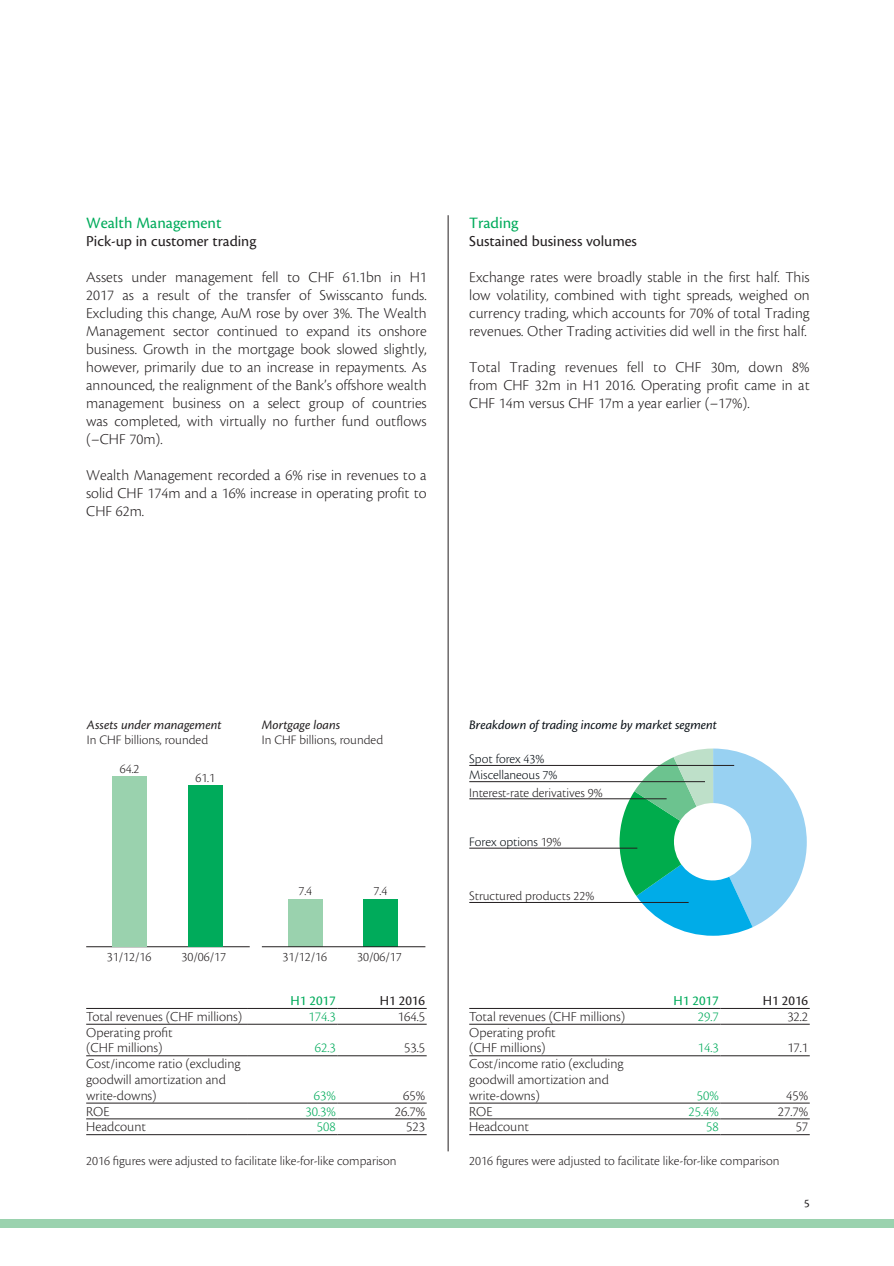
<style>
.page{position:relative;width:894px;height:1266px;background:#fff}
.page>*{position:absolute;margin:0;border:0;box-sizing:border-box;transform-origin:0 0}
.t1{font:16.5px "Cronos Pro";color:#00ab5b}
.t2{font:300 15.75px/18px "Cronos Pro";color:#231f20;text-align:justify}
.t3{font:15.75px "Cronos Pro";color:#231f20}
.t4{font:300 14.25px/15.8px "Cronos Pro";color:#231f20}
.t5{font:300 14.25px "Cronos Pro";color:#00ab5b}
.t6{font:14.25px "Cronos Pro";color:#00ab5b}
.t7{font:14.25px "Cronos Pro";color:#231f20}
.t8{font:300 13.5px/28.5px "Cronos Pro";color:#231f20}
.t9{font:300 13.5px "Cronos Pro";color:#080f15}
.t10{font:italic 13.5px "Cronos Pro";color:#080f15}
.t11{font:italic 13.5px "Cronos Pro";color:#231f20}
.t12{font:12px "Cronos Pro";color:#231f20}
.s1{color:#231f20}
</style>
<div class="page">
<div style="left:0;top:1219px;width:893px;height:8px;background:#9ad2ae"></div>
<hr style="left:86px;top:946px;width:163px;height:1px;background:#231f20">
<div style="left:113px;top:776px;width:34px;height:170px;background:#9ad2ae"></div>
<div style="left:288px;top:899px;width:34px;height:47px;background:#9ad2ae"></div>
<div style="left:188px;top:785px;width:34px;height:161px;background:#00ab5b"></div>
<div style="left:363px;top:899px;width:34px;height:47px;background:#00ab5b"></div>
<hr style="left:262px;top:946px;width:163px;height:1px;background:#231f20">
<svg style="left:619px;top:748px;width:187px;height:187px"></svg>
<hr style="left:469px;top:781px;width:235px;height:1px;background:#231f20">
<hr style="left:469px;top:765px;width:264px;height:1px;background:#231f20">
<hr style="left:469px;top:798px;width:197px;height:1px;background:#231f20">
<hr style="left:469px;top:847px;width:168px;height:1px;background:#231f20">
<hr style="left:469px;top:902px;width:219px;height:1px;background:#231f20">
<hr style="left:447px;top:215px;width:1px;height:935px;background:#231f20">
<hr style="left:86px;top:1007px;width:162px;height:1px;background:#231f20">
<hr style="left:248px;top:1007px;width:89px;height:1px;background:#231f20">
<hr style="left:337px;top:1007px;width:89px;height:1px;background:#231f20">
<hr style="left:86px;top:1023px;width:162px;height:1px;background:#231f20">
<hr style="left:248px;top:1023px;width:89px;height:1px;background:#231f20">
<hr style="left:337px;top:1023px;width:89px;height:1px;background:#231f20">
<hr style="left:86px;top:1055px;width:162px;height:1px;background:#231f20">
<hr style="left:248px;top:1055px;width:89px;height:1px;background:#231f20">
<hr style="left:337px;top:1055px;width:89px;height:1px;background:#231f20">
<hr style="left:86px;top:1102px;width:162px;height:1px;background:#231f20">
<hr style="left:248px;top:1102px;width:89px;height:1px;background:#231f20">
<hr style="left:337px;top:1102px;width:89px;height:1px;background:#231f20">
<hr style="left:86px;top:1118px;width:162px;height:1px;background:#231f20">
<hr style="left:248px;top:1118px;width:89px;height:1px;background:#231f20">
<hr style="left:337px;top:1118px;width:89px;height:1px;background:#231f20">
<hr style="left:86px;top:1134px;width:162px;height:1px;background:#231f20">
<hr style="left:248px;top:1134px;width:89px;height:1px;background:#231f20">
<hr style="left:337px;top:1134px;width:89px;height:1px;background:#231f20">
<hr style="left:469px;top:1007px;width:161px;height:1px;background:#231f20">
<hr style="left:630px;top:1007px;width:90px;height:1px;background:#231f20">
<hr style="left:720px;top:1007px;width:89px;height:1px;background:#231f20">
<hr style="left:469px;top:1023px;width:161px;height:1px;background:#231f20">
<hr style="left:630px;top:1023px;width:90px;height:1px;background:#231f20">
<hr style="left:720px;top:1023px;width:89px;height:1px;background:#231f20">
<hr style="left:469px;top:1055px;width:161px;height:1px;background:#231f20">
<hr style="left:630px;top:1055px;width:90px;height:1px;background:#231f20">
<hr style="left:720px;top:1055px;width:89px;height:1px;background:#231f20">
<hr style="left:469px;top:1102px;width:161px;height:1px;background:#231f20">
<hr style="left:630px;top:1102px;width:90px;height:1px;background:#231f20">
<hr style="left:720px;top:1102px;width:89px;height:1px;background:#231f20">
<hr style="left:469px;top:1118px;width:161px;height:1px;background:#231f20">
<hr style="left:630px;top:1118px;width:90px;height:1px;background:#231f20">
<hr style="left:720px;top:1118px;width:89px;height:1px;background:#231f20">
<hr style="left:469px;top:1134px;width:161px;height:1px;background:#231f20">
<hr style="left:630px;top:1134px;width:90px;height:1px;background:#231f20">
<hr style="left:720px;top:1134px;width:89px;height:1px;background:#231f20">
<p class="t1" style="left:86px;top:213px;width:137px">Wealth Management</p>
<p class="t3" style="left:86px;top:232px;width:172px">Pick-up in customer trading</p>
<p class="t2" style="left:86px;top:268px;width:342px">Assets under management fell to CHF 61.1bn in H1<br>2017 as a result of the transfer of Swisscanto funds.<br>Excluding this change, AuM rose by over 3%. The Wealth Management sector continued to expand its onshore business. Growth in the mortgage book slowed slightly, however, primarily due to an increase in repayments. As announced, the realignment of the Bank’s offshore wealth management business on a select group of countries was completed, with virtually no further fund outflows (–CHF 70m).</p>
<p class="t2" style="left:86px;top:466px;width:342px">Wealth Management recorded a 6% rise in revenues to a solid CHF 174m and a 16% increase in operating profit to CHF 62m.</p>
<p class="t1" style="left:469px;top:213px;width:51px">Trading</p>
<p class="t3" style="left:469px;top:232px;width:169px">Sustained business volumes</p>
<p class="t2" style="left:469px;top:268px;width:342px">Exchange rates were broadly stable in the first half. This low volatility, combined with tight spreads, weighed on currency trading, which accounts for 70% of total Trading revenues. Other Trading activities did well in the first half.</p>
<p class="t2" style="left:469px;top:358px;width:342px">Total Trading revenues fell to CHF 30m, down 8% from CHF 32m in H1 2016. Operating profit came in at CHF 14m versus CHF 17m a year earlier (–17%).</p>
<p class="t11" style="left:87px;top:717px;width:136px">Assets under management</p>
<p class="t8" style="left:120px;top:725px;width:90px;text-indent:-33px">In CHF billions, rounded<br>64.2</p>
<p class="t8" style="left:195px;top:763px;width:21px">61.1</p>
<p class="t11" style="left:262px;top:717px;width:80px">Mortgage loans</p>
<p class="t8" style="left:262px;top:725px;width:123px">In CHF billions, rounded</p>
<p class="t10" style="left:469px;top:717px;width:249px">Breakdown of trading income by market segment</p>
<p class="t9" style="left:469px;top:750px;width:77px">Spot forex 43%</p>
<p class="t9" style="left:469px;top:767px;width:90px">Miscellaneous 7%</p>
<p class="t8" style="left:469px;top:777px;width:135px">Interest-rate derivatives 9%</p>
<p class="t9" style="left:469px;top:834px;width:94px">Forex options <span class="s1">19%</span></p>
<p class="t8" style="left:298px;top:876px;width:15px">7.4</p>
<p class="t8" style="left:373px;top:876px;width:15px">7.4</p>
<p class="t8" style="left:469px;top:881px;width:126px">Structured products 22%</p>
<p class="t8" style="left:107px;top:941px;width:46px">31/12/16</p>
<p class="t8" style="left:181px;top:941px;width:46px">30/06/17</p>
<p class="t8" style="left:282px;top:941px;width:46px">31/12/16</p>
<p class="t8" style="left:357px;top:941px;width:46px">30/06/17</p>
<p class="t6" style="left:290px;top:992px;width:47px">H1 2017</p>
<p class="t7" style="left:379px;top:992px;width:47px">H1 2016</p>
<p class="t6" style="left:673px;top:992px;width:47px">H1 2017</p>
<p class="t7" style="left:762px;top:992px;width:47px">H1 2016</p>
<p class="t4" style="left:86px;top:1008px;width:157px">Total revenues (CHF millions)</p>
<p class="t5" style="left:308px;top:1007px;width:29px">174.3</p>
<p class="t4" style="left:398px;top:1008px;width:29px">164.5</p>
<p class="t4" style="left:86px;top:1023px;width:88px">Operating profit (CHF millions)</p>
<p class="t5" style="left:315px;top:1039px;width:22px">62.3</p>
<p class="t4" style="left:404px;top:1039px;width:22px">53.5</p>
<p class="t4" style="left:469px;top:1008px;width:157px">Total revenues (CHF millions)</p>
<p class="t5" style="left:697px;top:1007px;width:22px">29.7</p>
<p class="t4" style="left:787px;top:1008px;width:22px">32.2</p>
<p class="t4" style="left:469px;top:1023px;width:88px">Operating profit (CHF millions)</p>
<p class="t5" style="left:697px;top:1039px;width:22px">14.3</p>
<p class="t4" style="left:787px;top:1039px;width:22px">17.1</p>
<p class="t4" style="left:86px;top:1055px;width:156px">Cost/income ratio (excluding goodwill amortization and write-downs)</p>
<p class="t5" style="left:314px;top:1086px;width:23px">63%</p>
<p class="t4" style="left:403px;top:1086px;width:23px">65%</p>
<p class="t4" style="left:469px;top:1055px;width:156px">Cost/income ratio (excluding goodwill amortization and write-downs)</p>
<p class="t5" style="left:696px;top:1086px;width:23px">50%</p>
<p class="t4" style="left:786px;top:1086px;width:23px">45%</p>
<p class="t4" style="left:86px;top:1102px;width:25px">ROE</p>
<p class="t5" style="left:305px;top:1102px;width:32px">30.3%</p>
<p class="t4" style="left:395px;top:1102px;width:32px">26.7%</p>
<p class="t4" style="left:86px;top:1118px;width:61px">Headcount</p>
<p class="t5" style="left:317px;top:1118px;width:20px">508</p>
<p class="t4" style="left:406px;top:1118px;width:20px">523</p>
<p class="t8" style="left:86px;top:1146px;width:312px">2016 figures were adjusted to facilitate like-for-like comparison</p>
<p class="t4" style="left:469px;top:1102px;width:25px">ROE</p>
<p class="t5" style="left:688px;top:1102px;width:32px">25.4%</p>
<p class="t4" style="left:777px;top:1102px;width:32px">27.7%</p>
<p class="t4" style="left:469px;top:1118px;width:61px">Headcount</p>
<p class="t5" style="left:706px;top:1118px;width:14px">58</p>
<p class="t4" style="left:795px;top:1118px;width:14px">57</p>
<p class="t8" style="left:469px;top:1146px;width:312px">2016 figures were adjusted to facilitate like-for-like comparison</p>
<p class="t12" style="left:803px;top:1196px;width:7px">5</p>
</div>
